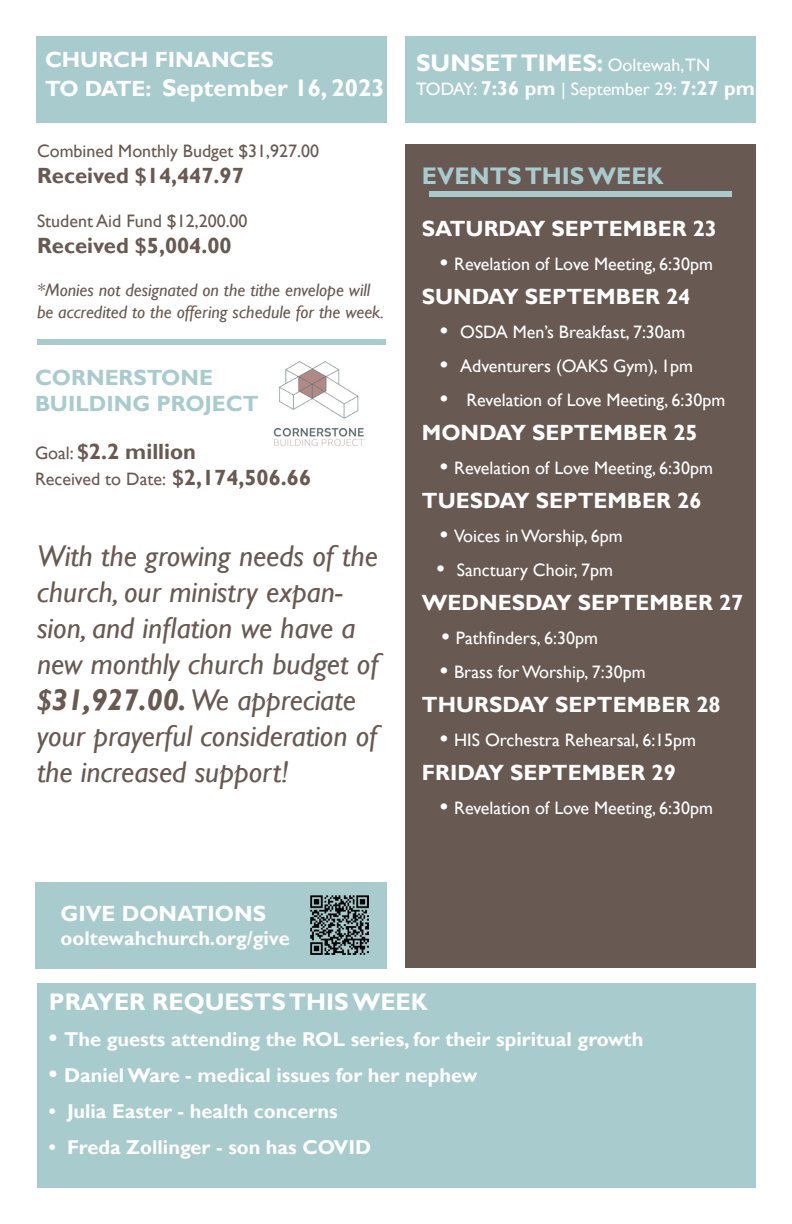
<style>
.page{position:relative;width:792px;height:1224px;background:#fff}
.page>*{position:absolute;margin:0;border:0;box-sizing:border-box;transform-origin:0 0}
.t1{font:italic 30px/36px "Gill Sans";color:#685952}
.t2{font:700 24px "Gill Sans";color:#fff}
.t3{font:700 24px "Gill Sans";color:#a8cbcd}
.t4{font:700 22px "Gill Sans";color:#fff}
.t5{font:700 22px "Gill Sans";color:#685952}
.t6{font:700 22px/26.4px "Gill Sans";color:#a8cbcd}
.t7{font:700 20px "Gill Sans";color:#fff}
.t8{font:18px "Gill Sans";color:#fff}
.t9{font:italic 18px/21.6px "Gill Sans";color:#685952}
.t10{font:18px "Gill Sans";color:#685952}
.s1{font-size:22px}
.s2{font-weight:400;font-size:18px}
.s3{font-weight:700;font-size:22px}
.s4{font-weight:700}
.s5{font-weight:700;font-size:20px}
.s6{font-size:24px}
</style>
<div class="page">
<img style="left:273px;top:361px;width:91px;height:85px">
<div style="left:36px;top:36px;width:351px;height:86px;background:#a8cbcd"></div>
<div style="left:405px;top:36px;width:351px;height:86px;background:#a8cbcd"></div>
<div style="left:405px;top:144px;width:351px;height:824px;background:#685952"></div>
<div style="left:37px;top:340px;width:349px;height:5px;background:#a8cbcd"></div>
<div style="left:429px;top:191px;width:302px;height:5px;background:#a8cbcd"></div>
<div style="left:35px;top:882px;width:352px;height:86px;background:#a8cbcd"></div>
<img style="left:310px;top:896px;width:59px;height:58px">
<div style="left:37px;top:984px;width:719px;height:204px;background:#a8cbcd"></div>
<p class="t4" style="left:45px;top:46px;width:230px">CHURCH FINANCES</p>
<p class="t2" style="left:45px;top:73px;width:341px"><span class="s1">TO DATE:</span> September 16, 2023</p>
<p class="t10" style="left:37px;top:140px;width:284px">Combined Monthly Budget $31,927.00</p>
<p class="t5" style="left:37px;top:163px;width:208px">Received $14,447.97</p>
<p class="t10" style="left:37px;top:210px;width:212px">Student Aid Fund $12,200.00</p>
<p class="t5" style="left:37px;top:232px;width:196px">Received $5,004.00</p>
<p class="t9" style="left:37px;top:280px;width:349px">*Monies not designated on the tithe envelope will be accredited to the offering schedule for the week.</p>
<p class="t6" style="left:35px;top:365px;width:225px">CORNERSTONE<br>BUILDING PROJECT</p>
<p class="t5" style="left:35px;top:438px;width:163px"><span class="s2">Goal:</span> $2.2 million</p>
<p class="t10" style="left:35px;top:469px;width:278px">Received to Date: <span class="s3">$2,174,506.66</span></p>
<p class="t1" style="left:37px;top:538px;width:343px">With the growing needs of the church, our ministry expan&shy;sion, and inflation we have a new monthly church budget of <span class="s4">$31,927.00.</span> We appreciate your prayerful consideration of the increased support!</p>
<p class="t2" style="left:416px;top:48px;width:296px">SUNSET TIMES: <span class="s2">Ooltewah,TN</span></p>
<p class="t8" style="left:416px;top:78px;width:340px">TODAY: <span class="s5">7:36 pm</span> | September 29: <span class="s5">7:27 pm</span></p>
<p class="t3" style="left:422px;top:161px;width:243px">EVENTS THIS WEEK</p>
<p class="t4" style="left:422px;top:215px;width:297px">SATURDAY SEPTEMBER 23</p>
<p class="t8" style="left:440px;top:253px;width:274px"><span class="s3">•</span> Revelation of Love Meeting, 6:30pm</p>
<p class="t4" style="left:422px;top:283px;width:270px">SUNDAY SEPTEMBER 24</p>
<p class="t8" style="left:440px;top:321px;width:247px"><span class="s3">•</span> OSDA Men’s Breakfast, 7:30am</p>
<p class="t8" style="left:440px;top:355px;width:254px"><span class="s3">•</span> Adventurers (OAKS Gym), 1pm</p>
<p class="t8" style="left:440px;top:389px;width:287px"><span class="s3">•</span> Revelation of Love Meeting, 6:30pm</p>
<p class="t4" style="left:422px;top:419px;width:277px">MONDAY SEPTEMBER 25</p>
<p class="t8" style="left:440px;top:457px;width:274px"><span class="s3">•</span> Revelation of Love Meeting, 6:30pm</p>
<p class="t4" style="left:422px;top:487px;width:281px">TUESDAY SEPTEMBER 26</p>
<p class="t8" style="left:440px;top:525px;width:184px"><span class="s3">•</span> Voices in Worship, 6pm</p>
<p class="t8" style="left:437px;top:559px;width:178px"><span class="s3">•</span> Sanctuary Choir, 7pm</p>
<p class="t4" style="left:422px;top:589px;width:323px">WEDNESDAY SEPTEMBER 27</p>
<p class="t8" style="left:442px;top:627px;width:158px"><span class="s3">•</span> Pathfinders, 6:30pm</p>
<p class="t8" style="left:440px;top:661px;width:207px"><span class="s3">•</span> Brass for Worship, 7:30pm</p>
<p class="t4" style="left:422px;top:691px;width:300px">THURSDAY SEPTEMBER 28</p>
<p class="t8" style="left:440px;top:729px;width:257px"><span class="s3">•</span> HIS Orchestra Rehearsal, 6:15pm</p>
<p class="t4" style="left:422px;top:759px;width:255px">FRIDAY SEPTEMBER 29</p>
<p class="t8" style="left:440px;top:797px;width:274px"><span class="s3">•</span> Revelation of Love Meeting, 6:30pm</p>
<p class="t4" style="left:61px;top:901px;width:207px">GIVE DONATIONS</p>
<p class="t7" style="left:61px;top:927px;width:231px">ooltewahchurch.org/give</p>
<p class="t2" style="left:49px;top:988px;width:381px">PRAYER REQUESTS THIS WEEK</p>
<p class="t7" style="left:49px;top:1027px;width:596px"><span class="s6">•</span> The guests attending the ROL series, for their spiritual growth</p>
<p class="t7" style="left:49px;top:1063px;width:430px"><span class="s6">•</span> Daniel Ware - medical issues for her nephew</p>
<p class="t7" style="left:49px;top:1099px;width:290px">• Julia Easter - health concerns</p>
<p class="t7" style="left:49px;top:1135px;width:324px">• Freda Zollinger - son has COVID</p>
</div>
